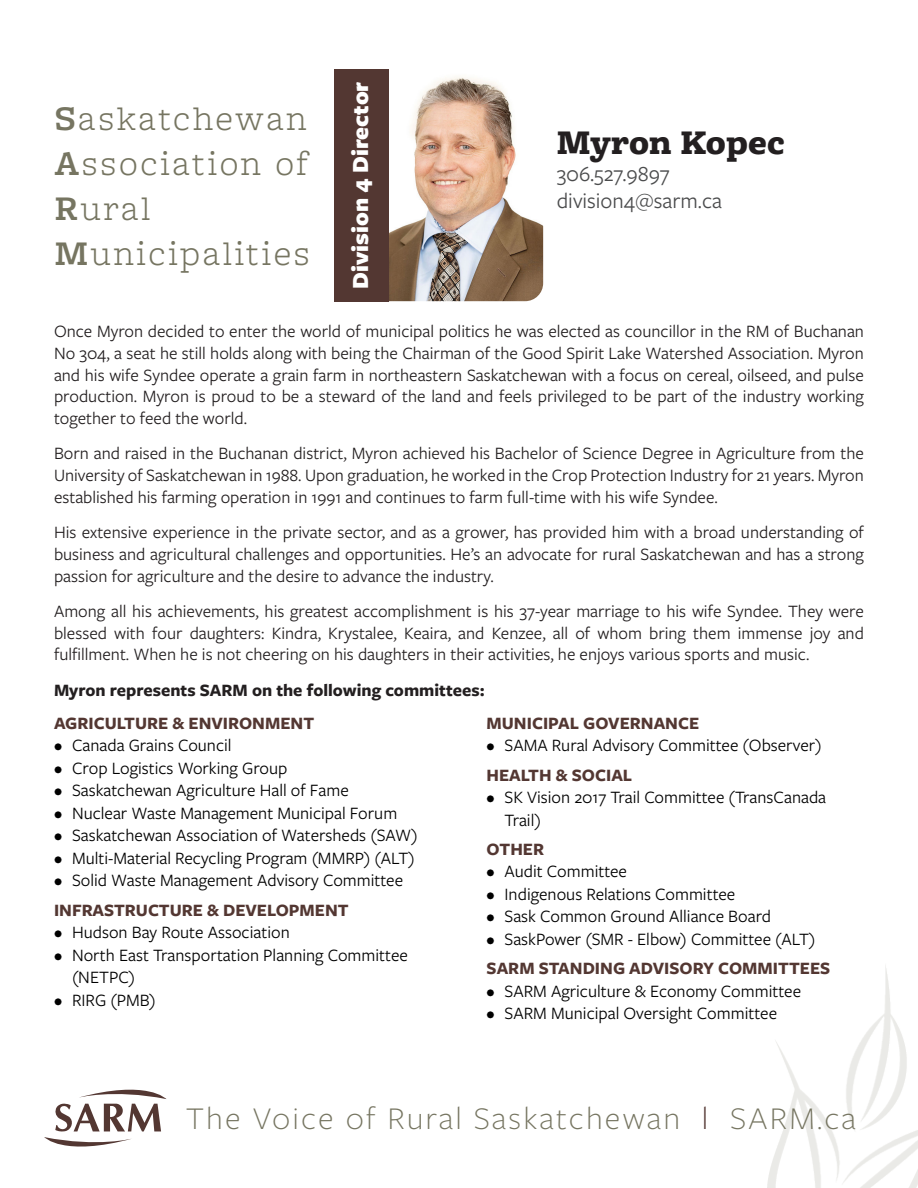
<style>
.page{position:relative;width:918px;height:1188px;background:#fff}
.page>*{position:absolute;margin:0;border:0;box-sizing:border-box;transform-origin:0 0}
.t1{font:300 36px/45px "Freight Macro Pro";letter-spacing:.06em;color:#767561;scale:1.04 1}
.Name_of_Board_Member{font:900 36px "Freight Macro Pro";color:#231f20}
.t2{font:300 32.85px "Freight Sans Pro";letter-spacing:.06em;color:#767561;scale:1.04 1}
.Board_Position{font:900 24px "Freight Sans Pro";color:#fff}
.Contact_Info{font:22.5px "Freight Sans Pro";color:#4b4c4d}
.Text_Bold{font:18px/21.8px "Freight Sans Pro";color:#231f20;text-align:justify}
.t3{font:18px/22.5px "Freight Sans Pro";color:#000}
.Committee_Title{font:700 18px "Freight Sans Pro";color:#533732}
.Text_Bold-2{font:700 18px "Freight Sans Pro";color:#231f20}
.s1{font-weight:600}
.s2{color:#533732}
</style>
<div class="page">
<svg style="left:44px;top:1090px;width:122px;height:57px"></svg>
<img style="left:768px;top:965px;width:150px;height:223px">
<img style="left:389px;top:77px;width:154px;height:224px">
<div style="left:335px;top:69px;width:54px;height:232px;background:#533732"></div>
<h1 class="t1" style="left:55px;top:94px;width:247px"><span class="s1">S</span>askatchewan<br><span class="s1">A</span>ssociation of<br><span class="s1">R</span>ural<br><span class="s1">M</span>unicipalities</h1>
<p class="Board_Position" style="left:344px;top:289px;width:208px;rotate:-90deg">Division 4 Director</p>
<p class="Name_of_Board_Member" style="left:557px;top:118px;width:229px">Myron Kopec</p>
<p class="Contact_Info" style="left:557px;top:159px;width:115px">306.527.9897</p>
<p class="Contact_Info" style="left:557px;top:186px;width:167px">division4@sarm.ca</p>
<p class="Text_Bold" style="left:54px;top:320px;width:812px">Once Myron decided to enter the world of municipal politics he was elected as councillor in the RM of Buchanan No 304, a seat he still holds along with being the Chairman of the Good Spirit Lake Watershed Association. Myron and his wife Syndee operate a grain farm in northeastern Saskatchewan with a focus on cereal, oilseed, and pulse production. Myron is proud to be a steward of the land and feels privileged to be part of the industry working together to feed the world.</p>
<p class="Text_Bold" style="left:54px;top:442px;width:811px">Born and raised in the Buchanan district, Myron achieved his Bachelor of Science Degree in Agriculture from the University of Saskatchewan in 1988. Upon graduation, he worked in the Crop Protection Industry for 21 years. Myron established his farming operation in 1991 and continues to farm full-time with his wife Syndee.</p>
<p class="Text_Bold" style="left:54px;top:521px;width:811px">His extensive experience in the private sector, and as a grower, has provided him with a broad understanding of business and agricultural challenges and opportunities. He’s an advocate for rural Saskatchewan and has a strong passion for agriculture and the desire to advance the industry.</p>
<p class="Text_Bold" style="left:54px;top:599px;width:811px">Among all his achievements, his greatest accomplishment is his 37-year marriage to his wife Syndee. They were blessed with four daughters: Kindra, Krystalee, Keaira, and Kenzee, all of whom bring them immense joy and fulfillment. When he is not cheering on his daughters in their activities, he enjoys various sports and music.</p>
<p class="Text_Bold-2" style="left:54px;top:677px;width:432px">Myron represents SARM on the following committees:</p>
<p class="Committee_Title" style="left:54px;top:711px;width:262px">AGRICULTURE &amp; ENVIRONMENT</p>
<p class="t3" style="left:54px;top:733px;width:179px">• Canada Grains Council</p>
<p class="t3" style="left:54px;top:756px;width:235px">• Crop Logistics Working Group</p>
<p class="t3" style="left:54px;top:778px;width:296px">• Saskatchewan Agriculture Hall of Fame</p>
<p class="t3" style="left:54px;top:801px;width:345px">• Nuclear Waste Management Municipal Forum</p>
<p class="t3" style="left:54px;top:823px;width:365px">• Saskatchewan Association of Watersheds (SAW)</p>
<p class="t3" style="left:54px;top:846px;width:362px">• Multi-Material Recycling Program (MMRP) (ALT)</p>
<p class="t3" style="left:54px;top:868px;width:351px">• Solid Waste Management Advisory Committee</p>
<p class="Committee_Title" style="left:54px;top:897px;width:296px">INFRASTRUCTURE &amp; DEVELOPMENT</p>
<p class="t3" style="left:54px;top:920px;width:237px">• Hudson Bay Route Association</p>
<p class="t3" style="left:72px;top:943px;width:337px;text-indent:-18px">• North East Transportation Planning Committee (NETPC)</p>
<p class="t3" style="left:54px;top:988px;width:103px">• RIRG (PMB)</p>
<p class="Committee_Title" style="left:487px;top:711px;width:214px">MUNICIPAL GOVERNANCE</p>
<p class="t3" style="left:487px;top:733px;width:337px">• SAMA Rural Advisory Committee (Observer)</p>
<p class="Committee_Title" style="left:487px;top:762px;width:147px">HEALTH &amp; SOCIAL</p>
<p class="t3" style="left:505px;top:785px;width:323px;text-indent:-18px">• SK Vision 2017 Trail Committee (TransCanada<br>Trail)</p>
<p class="Committee_Title" style="left:487px;top:837px;width:59px">OTHER</p>
<p class="t3" style="left:487px;top:859px;width:142px">• Audit Committee</p>
<p class="t3" style="left:487px;top:882px;width:250px">• Indigenous Relations Committee</p>
<p class="t3" style="left:487px;top:904px;width:286px">• Sask Common Ground Alliance Board</p>
<p class="t3" style="left:487px;top:927px;width:330px">• SaskPower (SMR - Elbow) Committee (ALT)</p>
<p class="Committee_Title" style="left:487px;top:956px;width:345px">SARM STANDING ADVISORY COMMITTEES</p>
<p class="t3" style="left:487px;top:979px;width:316px">• SARM Agriculture &amp; Economy Committee</p>
<p class="t3" style="left:487px;top:1001px;width:292px">• SARM Municipal Oversight Committee</p>
<h2 class="t2" style="left:186px;top:1096px;width:646px">The Voice of Rural Saskatchewan <span class="s2">l</span> SARM.ca</h2>
</div>
